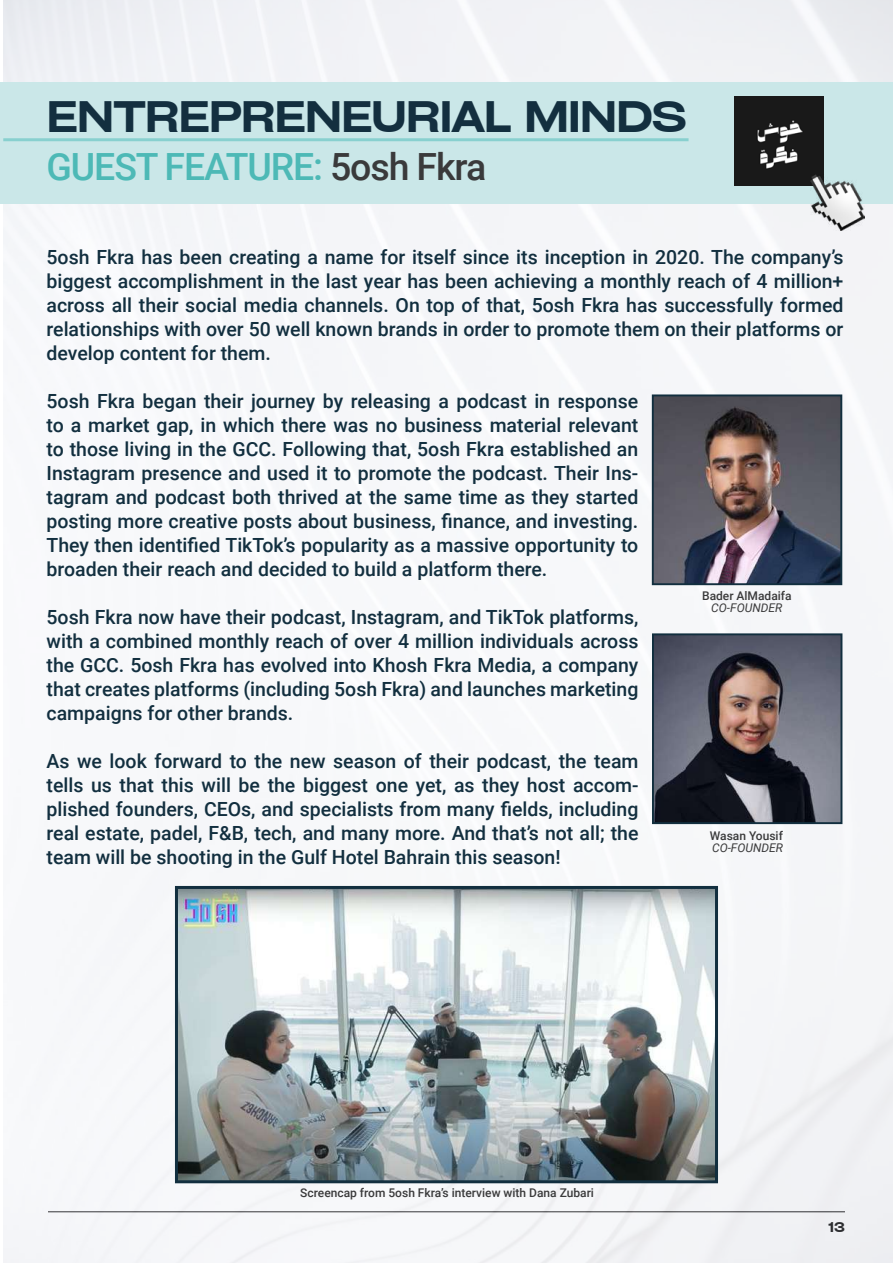
<style>
.page{position:relative;width:893px;height:1263px;background:#fff}
.page>*{position:absolute;margin:0;border:0;box-sizing:border-box;transform-origin:0 0}
.t1{font:600 42px "Cy Grotesk Wide";letter-spacing:-.03em;color:#132f3f}
.t2{font:500 37.5px "Roboto";letter-spacing:-.03em;color:#4db9b6}
.t3{font:500 19.5px/24px "Roboto";color:#122f3f;text-align:justify}
.t4{font:600 13.5px "Cy Grotesk Wide";color:#000}
.t5{font:500 12px "Roboto";color:#3a3a3b}
.t6{font:italic 12px "Roboto";color:#3a3a3b}
.s1{color:#3a3a3b}
</style>
<div class="page">
<div style="left:3px;top:0;width:890px;height:1263px;background:#f6f7f9"></div>
<div style="left:0;top:82px;width:893px;height:121px;background:#cae7e8"></div>
<img style="left:655px;top:397px;width:184px;height:185px">
<div style="left:652px;top:394px;width:190px;height:191px;border:2px solid #122f3f"></div>
<img style="left:734px;top:97px;width:90px;height:89px">
<img style="left:655px;top:636px;width:184px;height:185px">
<div style="left:652px;top:633px;width:190px;height:191px;border:2px solid #122f3f"></div>
<img style="left:179px;top:890px;width:535px;height:289px">
<div style="left:175px;top:886px;width:543px;height:297px;border:3px solid #122f3f"></div>
<hr style="left:3px;top:138px;width:686px;height:3px;background:#47bab6">
<img style="left:810px;top:174px;width:54px;height:57px">
<h1 class="t1" style="left:47px;top:87px;width:642px">ENTREPRENEURIAL MINDS</h1>
<h2 class="t2" style="left:47px;top:140px;width:441px">GUEST FEATURE: <span class="s1">5osh Fkra</span></h2>
<p class="t3" style="left:47px;top:244px;width:798px">5osh Fkra has been creating a name for itself since its inception in 2020. The company’s biggest accomplishment in the last year has been achieving a monthly reach of 4 million+ across all their social media channels. On top of that, 5osh Fkra has successfully formed relationships with over 50 well known brands in order to promote them on their platforms or develop content for them.</p>
<p class="t3" style="left:47px;top:388px;width:593px">5osh Fkra began their journey by releasing a podcast in response to a market gap, in which there was no business material relevant to those living in the GCC. Following that, 5osh Fkra established an Instagram presence and used it to promote the podcast. Their Ins&shy;tagram and podcast both thrived at the same time as they started posting more creative posts about business, finance, and investing.<br>They then identified TikTok’s popularity as a massive opportunity to broaden their reach and decided to build a platform there.</p>
<p class="t3" style="left:47px;top:604px;width:593px">5osh Fkra now have their podcast, Instagram, and TikTok platforms, with a combined monthly reach of over 4 million individuals across the GCC. 5osh Fkra has evolved into Khosh Fkra Media, a company that creates platforms (including 5osh Fkra) and launches marketing campaigns for other brands.</p>
<p class="t3" style="left:47px;top:748px;width:593px">As we look forward to the new season of their podcast, the team tells us that this will be the biggest one yet, as they host accom&shy;plished founders, CEOs, and specialists from many fields, including real estate, padel, F&amp;B, tech, and many more. And that’s not all; the team will be shooting in the Gulf Hotel Bahrain this season!</p>
<p class="t5" style="left:702px;top:587px;width:91px">Bader AlMadaifa</p>
<p class="t6" style="left:711px;top:599px;width:73px">CO-FOUNDER</p>
<p class="t5" style="left:710px;top:827px;width:75px">Wasan Yousif</p>
<p class="t6" style="left:712px;top:839px;width:73px">CO-FOUNDER</p>
<p class="t5" style="left:300px;top:1184px;width:295px">Screencap from 5osh Fkra’s interview with Dana Zubari</p>
<p class="t4" style="left:829px;top:1217px;width:18px">13</p>
</div>
